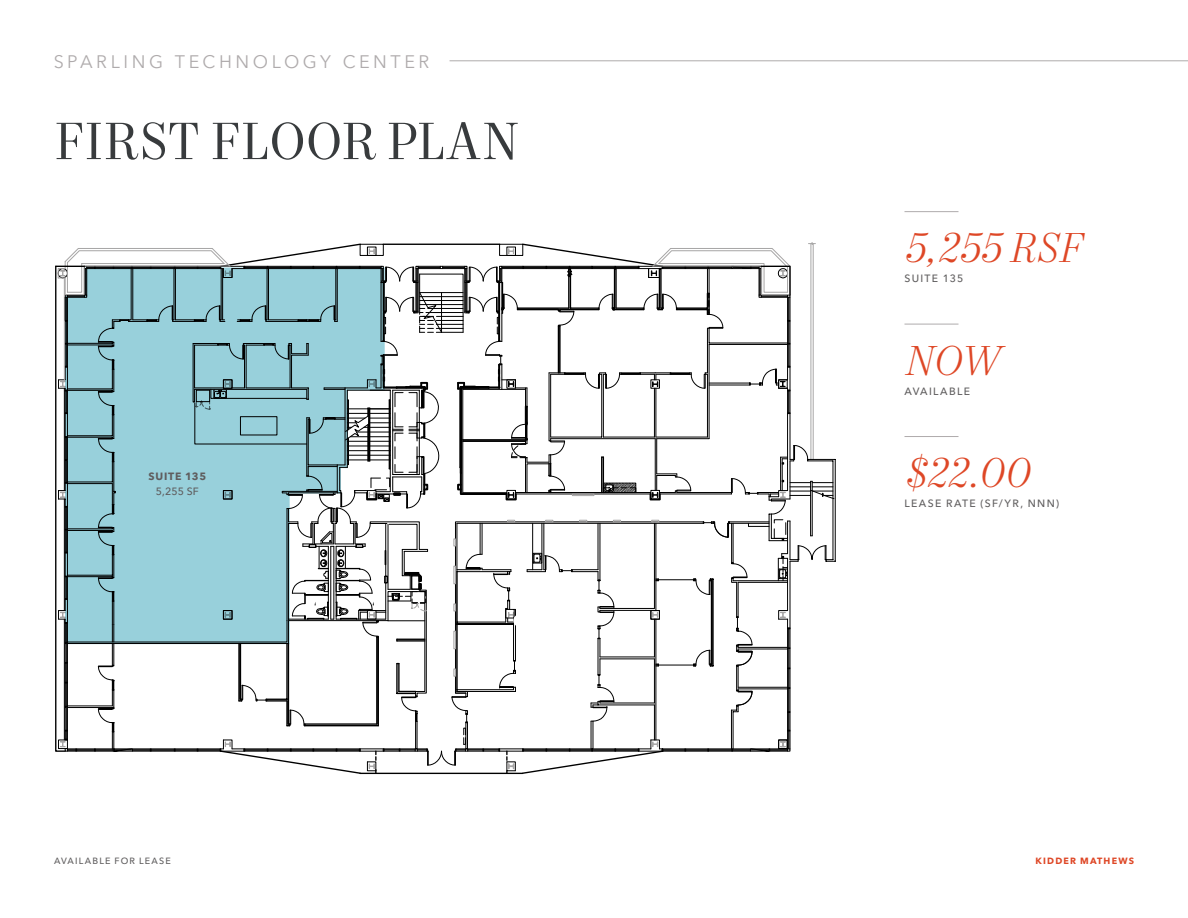
<style>
.page{position:relative;width:1188px;height:918px;background:#fff}
.page>*{position:absolute;margin:0;border:0;box-sizing:border-box;transform-origin:0 0}
.t1{font:52.5px "Mort Modern 08";color:#383b3d}
.t2{font:italic 300 42px "Mort Modern 07";color:#de4726}
.t3{font:18px "Avenir Next LT Pro";letter-spacing:.2em;color:#afabac}
.t4{font:500 10.5px "Avenir Next LT Pro";letter-spacing:.125em;color:#5f5d5e}
.t5{font:700 10.5px "Avenir Next LT Pro";letter-spacing:.07em;color:#5f5d5e}
.t6{font:500 9px "Avenir Next LT Pro";letter-spacing:.13em;color:#5f5d5e}
.t7{font:700 9px "Avenir Next LT Pro";letter-spacing:.13em;color:#de4726}
</style>
<div class="page">
<hr style="left:835px;top:459px;width:1px;height:102px;background:#000">
<svg style="left:55px;top:242px;width:780px;height:533px"></svg>
<hr style="left:904px;top:211px;width:54px;height:1px;background:#afabac">
<hr style="left:904px;top:436px;width:54px;height:1px;background:#afabac">
<hr style="left:904px;top:324px;width:54px;height:1px;background:#afabac">
<svg style="left:65px;top:268px;width:320px;height:376px;background:#96c2cb"></svg>
<hr style="left:450px;top:60px;width:738px;height:1px;background:#afabac">
<h3 class="t3" style="left:54px;top:51px;width:377px">SPARLING TECHNOLOGY CENTER</h3>
<h1 class="t1" style="left:54px;top:110px;width:467px">FIRST FLOOR PLAN</h1>
<p class="t5" style="left:149px;top:470px;width:59px">SUITE 135</p>
<p class="t4" style="left:156px;top:485px;width:45px">5,255 SF</p>
<h2 class="t2" style="left:904px;top:223px;width:179px">5,255 RSF</h2>
<p class="t4" style="left:904px;top:272px;width:60px">SUITE 135</p>
<h2 class="t2" style="left:904px;top:335px;width:97px">NOW</h2>
<p class="t4" style="left:904px;top:385px;width:67px">AVAILABLE</p>
<h2 class="t2" style="left:904px;top:448px;width:127px">$22.00</h2>
<p class="t4" style="left:904px;top:497px;width:156px">LEASE RATE (SF/YR, NNN)</p>
<p class="t6" style="left:54px;top:855px;width:118px">AVAILABLE FOR LEASE</p>
<p class="t7" style="left:1036px;top:855px;width:100px">KIDDER MATHEWS</p>
</div>
